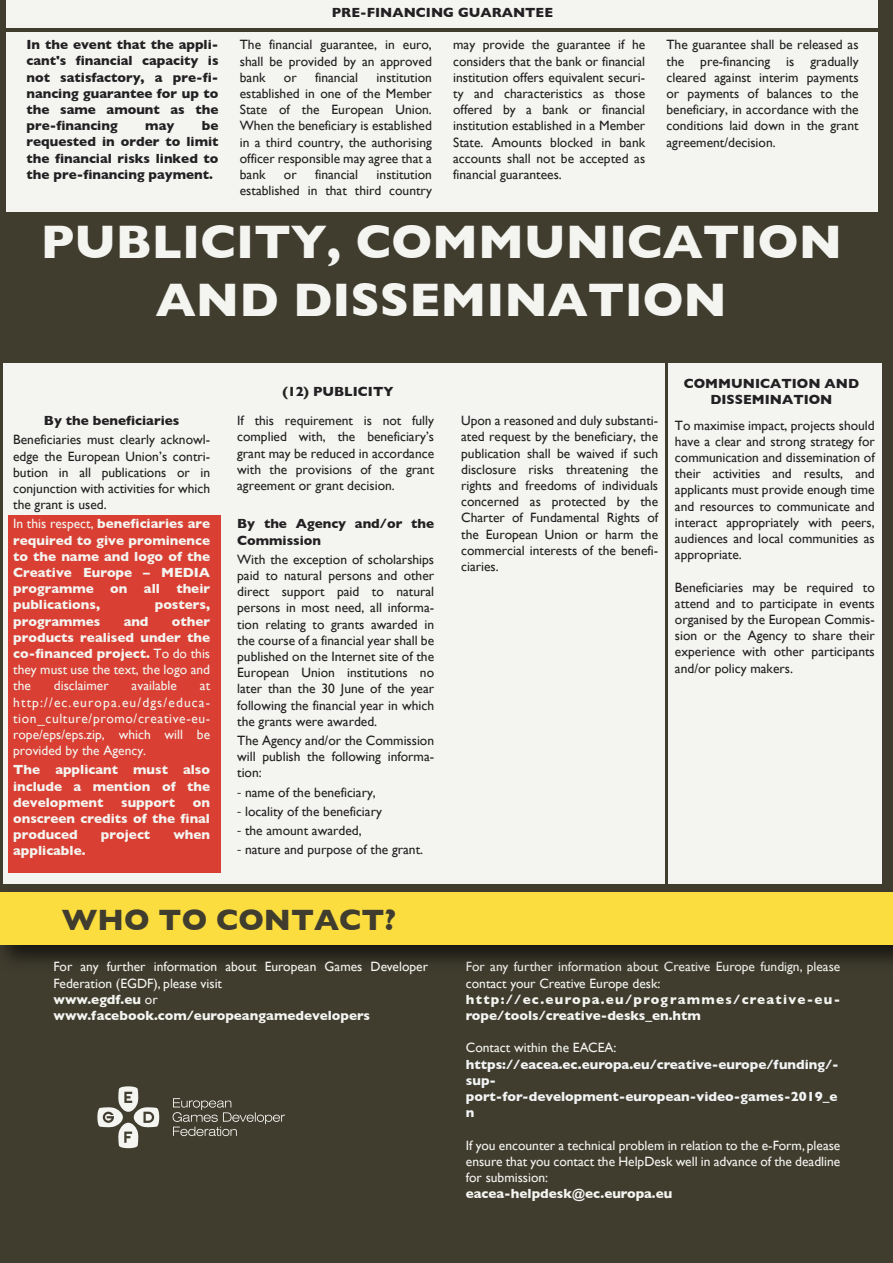
<style>
.page{position:relative;width:893px;height:1263px;background:#403d2f}
.page>*{position:absolute;margin:0;border:0;box-sizing:border-box;transform-origin:0 0}
.t1{font:700 48px/57.6px "Gill Sans";color:#f4f4f0;text-align:center}
.t2{font:700 30px "Gill Sans";color:#403d2f}
.t3{font:13.5px/16.2px "Gill Sans";color:#222022;text-align:justify}
.t4{font:13.5px/16.2px "Gill Sans";color:#f4f4f0;text-align:justify}
.t5{font:700 13.5px/16.2px "Gill Sans";color:#f4f4f0;text-align:justify}
.t6{font:700 13.5px/16.2px "Gill Sans";color:#222022;text-align:justify}
.t7{font:700 13.5px/16.2px "Gill Sans";color:#f2f4f4}
.t8{font:700 13.5px/16.2px "Gill Sans";letter-spacing:.065em;color:#f4f4f0}
.s1{font-weight:400}
.s2{font-family:"Myriad Pro"}
.s3{font-weight:700}
</style>
<div class="page">
<div style="left:3px;top:363px;width:662px;height:520px;background:#f4f4f0"></div>
<div style="left:8px;top:515px;width:213px;height:358px;background:#d93f33"></div>
<div style="left:668px;top:363px;width:214px;height:520px;background:#f4f4f0"></div>
<img style="left:0;top:883px;width:893px;height:79px">
<div style="left:0;top:892px;width:893px;height:52px;background:#fbdd40"></div>
<svg style="left:97px;top:1086px;width:188px;height:63px"></svg>
<div style="left:6px;top:0;width:871px;height:27px;background:#f4f4f0"></div>
<div style="left:6px;top:32px;width:872px;height:179px;background:#f4f4f0"></div>
<p class="t6" style="left:27px;top:37px;width:194px">In the event that the appli&shy;cant's financial capacity is not satisfactory, a pre-fi&shy;nancing guarantee for up to the same amount as the pre-financing</p>
<p class="t6" style="left:27px;top:118px;width:194px;text-indent:175px">be requested in order to limit the financial risks linked to the pre-financing payment.</p>
<p class="t6" style="left:145px;top:118px;width:30px">may</p>
<p class="t6" style="left:332px;top:4px;width:223px">PRE-FINANCING GUARANTEE</p>
<p class="t3" style="left:240px;top:37px;width:194px">The financial guarantee, in euro, shall be provided by an approved bank</p>
<p class="t3" style="left:284px;top:69px;width:14px">or</p>
<p class="t3" style="left:315px;top:69px;width:45px">financial</p>
<p class="t3" style="left:240px;top:69px;width:194px;text-indent:137px">institution established in one of the Member State of the European Union.<br>When the beneficiary is established in a third country, the authorising officer responsible may agree that a bank</p>
<p class="t3" style="left:284px;top:166px;width:14px">or</p>
<p class="t3" style="left:315px;top:166px;width:45px">financial</p>
<p class="t3" style="left:240px;top:166px;width:194px;text-align:right">institution<br>established in that third country</p>
<p class="t3" style="left:453px;top:37px;width:194px">may provide the guarantee if he considers that the bank or financial institution offers equivalent securi&shy;ty and characteristics as those offered by a bank or financial institution established in a Member State. Amounts blocked in bank accounts shall not be accepted as financial guarantees.</p>
<p class="t3" style="left:666px;top:37px;width:194px">The guarantee shall be released as the pre-financing is gradually cleared against interim payments or payments of balances to the beneficiary, in accordance with the conditions laid down in the grant agreement/decision.</p>
<h1 class="t1" style="left:41px;top:213px;width:803px">PUBLICITY, COMMUNICATION<br>AND DISSEMINATION</h1>
<p class="t6" style="left:44px;top:412px;width:137px">By the beneficiaries</p>
<p class="t3" style="left:13px;top:432px;width:198px">Beneficiaries must clearly acknowl&shy;edge the European Union’s contri&shy;bution in all publications or in conjunction with activities for which the grant is used.</p>
<p class="t5" style="left:13px;top:516px;width:198px"><span class="s1">In this respect,</span> beneficiaries are required to give prominence to the name and logo of the Creative Europe – MEDIA programme on all their publications,</p>
<p class="t5" style="left:155px;top:597px;width:57px">posters,</p>
<p class="t5" style="left:13px;top:613px;width:198px;text-indent:159px">other products realised under the co-financed project. <span class="s1">To do this they must use the text, the logo and the</span></p>
<p class="t5" style="left:13px;top:613px;width:89px">programmes</p>
<p class="t5" style="left:124px;top:613px;width:26px">and</p>
<p class="t4" style="left:54px;top:678px;width:56px">disclaimer</p>
<p class="t4" style="left:132px;top:678px;width:47px">available</p>
<p class="t4" style="left:13px;top:678px;width:199px;text-indent:187px">at http://ec.europa.eu/dgs/educa&shy;tion_culture/promo/creative-eu&shy;rope/eps/eps.zip, which will be provided by the Agency.</p>
<p class="t5" style="left:13px;top:762px;width:198px">The applicant must also include a mention of the development</p>
<p class="t5" style="left:121px;top:794px;width:55px">support</p>
<p class="t5" style="left:13px;top:794px;width:198px;text-indent:180px">on onscreen credits of the final produced</p>
<p class="t5" style="left:101px;top:826px;width:51px">project</p>
<p class="t5" style="left:173px;top:826px;width:38px">when</p>
<p class="t5" style="left:13px;top:843px;width:74px">applicable.</p>
<p class="t6" style="left:283px;top:383px;width:112px">(12) PUBLICITY</p>
<p class="t3" style="left:237px;top:412px;width:198px">If this requirement is not fully complied with, the beneficiary’s grant may be reduced in accordance with the provisions of the grant agreement or grant decision.</p>
<p class="t6" style="left:237px;top:516px;width:198px">By the Agency and/or the<br>Commission</p>
<p class="t3" style="left:237px;top:551px;width:198px">With the exception of scholarships paid to natural persons and other direct support paid to natural persons in most need, all informa&shy;tion relating to grants awarded in the course of a financial year shall be published on the Internet site of the European Union institutions no later than the 30 June of the year following the financial year in which the grants were awarded.</p>
<p class="t3" style="left:237px;top:732px;width:198px">The Agency and/or the Commission will publish the following informa&shy;tion:</p>
<p class="t3" style="left:237px;top:784px;width:140px"><span class="s2">-</span> name of the beneficiary,</p>
<p class="t3" style="left:237px;top:803px;width:146px"><span class="s2">-</span> locality of the beneficiary</p>
<p class="t3" style="left:237px;top:822px;width:126px"><span class="s2">-</span> the amount awarded,</p>
<p class="t3" style="left:237px;top:841px;width:187px"><span class="s2">-</span> nature and purpose of the grant.</p>
<h2 class="t2" style="left:62px;top:903px;width:336px">WHO TO CONTACT?</h2>
<p class="t4" style="left:54px;top:959px;width:376px;text-align:left">For any further information about European Games Developer Federation (EGDF), please visit<br><span class="s3">www.egdf.eu</span> or <span class="s3">www.facebook.com/europeangamedevelopers</span></p>
<p class="t6" style="left:684px;top:375px;width:177px;text-align:center">COMMUNICATION AND<br>DISSEMINATION</p>
<p class="t3" style="left:461px;top:412px;width:199px">Upon a reasoned and duly substanti&shy;ated request by the beneficiary, the publication shall be waived if such disclosure risks threatening the rights and freedoms of individuals concerned as protected by the Charter of Fundamental Rights of the European Union or harm the commercial interests of the benefi&shy;ciaries.</p>
<p class="t3" style="left:675px;top:417px;width:201px">To maximise impact, projects should have a clear and strong strategy for communication and dissemination of their activities and results, and applicants must provide enough time and resources to communicate and interact appropriately with peers, audiences and local communities as appropriate.</p>
<p class="t3" style="left:675px;top:579px;width:201px">Beneficiaries may be required to attend and to participate in events organised by the European Commis&shy;sion or the Agency to share their experience with other participants and/or policy makers.</p>
<p class="t4" style="left:466px;top:959px;width:376px">For any further information about Creative Europe fundign, please contact your Creative Europe desk:</p>
<p class="t8" style="left:466px;top:991px;width:376px">http://ec.europa.eu/programmes/creative-eu&shy;rope/tools/creative-desks_en.htm</p>
<p class="t4" style="left:466px;top:1040px;width:152px">Contact within the EACEA:</p>
<p class="t7" style="left:466px;top:1056px;width:374px">https://eacea.ec.europa.eu/creative-europe/funding/- sup&shy;port-for-development-european-video-games-2019_e n</p>
<p class="t4" style="left:466px;top:1137px;width:376px">If you encounter a technical problem in relation to the e-Form, please ensure that you contact the HelpDesk well in advance of the deadline for submission:</p>
<p class="t5" style="left:466px;top:1185px;width:208px">eacea-helpdesk@ec.europa.eu</p>
</div>
